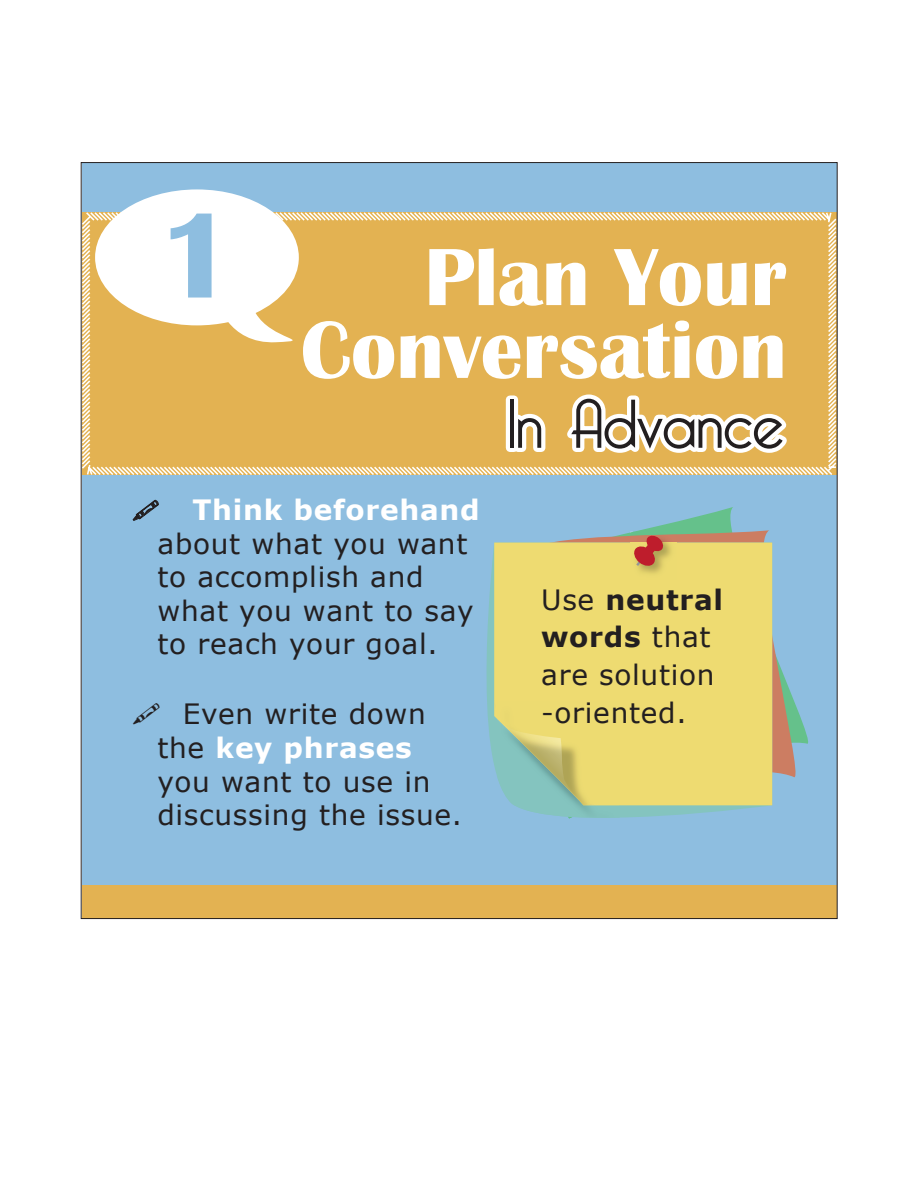
<style>
.page{position:relative;width:918px;height:1188px;background:#fff}
.page>*{position:absolute;margin:0;border:0;box-sizing:border-box;transform-origin:0 0}
.t1{font:700 126px "Britannic";color:#8ebee0}
.t2{font:700 84px/72.9px "Britannic";color:#fff;text-align:right}
.t3{font:300 67.2px "Bellerose";color:#231f20}
.t4{font:28.05px/33.6px "Verdana";letter-spacing:.025em;color:#231f20}
.t5{font:700 28.05px "Verdana";letter-spacing:.025em;color:#fff}
.s1{font-weight:700;color:#fff}
.s2{font-weight:700}
</style>
<div class="page">
<div style="left:83px;top:163px;width:754px;height:756px;background:#8ebee0"></div>
<svg style="left:83px;top:212px;width:752px;height:263px;background:#e4b559"></svg>
<div style="left:83px;top:885px;width:754px;height:34px;background:#e3b252"></div>
<svg style="left:95px;top:189px;width:222px;height:154px;background:#eee6d1"></svg>
<svg style="left:642px;top:507px;width:166px;height:299px"></svg>
<svg style="left:494px;top:530px;width:311px;height:273px"></svg>
<svg style="left:486px;top:547px;width:286px;height:271px;fill:#88c4bf"></svg>
<div style="left:494px;top:543px;width:278px;height:262px;background:#eedb71"></div>
<img style="left:498px;top:805px;width:122px;height:13px">
<div style="left:598px;top:702px;width:22px;height:103px;background:#eddb71"></div>
<svg style="left:494px;top:698px;width:104px;height:107px;background:#bfcc8c"></svg>
<img style="left:664px;top:532px;width:13px;height:2px">
<img style="left:630px;top:534px;width:47px;height:46px">
<svg style="left:630px;top:532px;width:34px;height:35px"></svg>
<div style="left:506px;top:395px;width:12px;height:57px;border:8px solid #fff"></div>
<svg style="left:510px;top:401px;width:40px;height:55px;background:#f2dcb0"></svg>
<svg style="left:556px;top:388px;width:238px;height:82px;background:#edcf95"></svg>
<svg style="left:132px;top:500px;width:27px;height:21px"></svg>
<h1 class="t1" style="left:158px;top:185px;width:78px">1</h1>
<h2 class="t2" style="left:301px;top:242px;width:488px">Plan Your<br>Conversation</h2>
<h3 class="t3" style="left:508px;top:386px;width:277px">In Advance</h3>
<p class="t5" style="left:192px;top:490px;width:289px">Think beforehand</p>
<p class="t4" style="left:157px;top:526px;width:318px">about what you want to accomplish and what you want to say to reach your goal.</p>
<p class="t4" style="left:157px;top:697px;width:306px;text-indent:25px">Even write down the <span class="s1">key phrases </span>you want to use in discussing the issue.</p>
<p class="t4" style="left:541px;top:580px;width:184px;line-height:37.8px">Use <span class="s2">neutral words</span> that are solution -oriented.</p>
</div>
